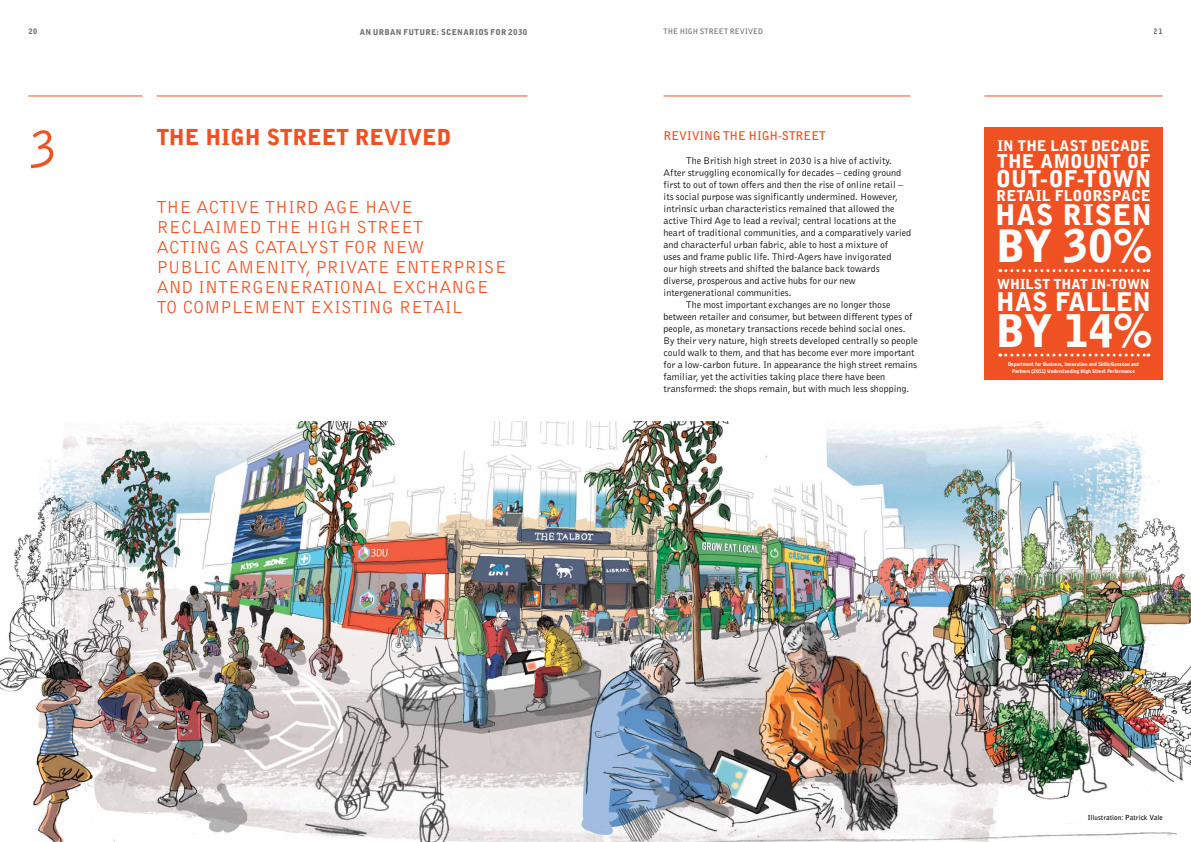
<style>
.page{position:relative;width:1191px;height:842px;background:#fff}
.page>*{position:absolute;margin:0;border:0;box-sizing:border-box;transform-origin:0 0}
.t1{font:58.5px "Bell Gothic BT";color:#f05123;scale:.91 1}
.t2{font:900 44.9px "Bell Gothic BT";color:#fff}
.t3{font:900 44.6px "Bell Gothic BT";color:#fff}
.t4{font:900 28.4px "Bell Gothic BT";letter-spacing:.025em;color:#fff}
.t5{font:900 25.7px "Bell Gothic BT";letter-spacing:.005em;color:#fff}
.t6{font:900 23.1px "Bell Gothic BT";letter-spacing:.005em;color:#fff}
.t7{font:900 22px "Bell Gothic BT";color:#f05123}
.t8{font:900 18.9px "Bell Gothic BT";color:#fff}
.t9{font:18px/20px "Bell Gothic BT";color:#f05123}
.t10{font:900 15px "Bell Gothic BT";letter-spacing:.01em;color:#fff}
.t11{font:900 14.7px "Bell Gothic BT";letter-spacing:.005em;color:#fff}
.t12{font:900 13.8px "Bell Gothic BT";color:#fff}
.t13{font:700 12px "Bell Gothic BT";color:#f05123}
.t14{font:10px "Bell Gothic BT";color:#000}
.t15{font:900 8px "Bell Gothic BT";letter-spacing:.045em;color:#6d6e71}
.t16{font:700 7.5px "Bell Gothic BT";letter-spacing:.005em;color:#6d6e71}
.t17{font:900 7.5px "Bell Gothic BT";color:#6d6e71}
.t18{font:700 7px "Bell Gothic BT";letter-spacing:.015em;color:#000}
.t19{font:900 5.1px/6.9px "Bell Gothic BT";letter-spacing:-.02em;color:#fff;text-align:center}
</style>
<div class="page">
<img style="left:0;top:421px;width:1191px;height:421px">
<hr style="left:157px;top:96px;width:370px;height:1px;background:#f05123">
<hr style="left:28px;top:96px;width:114px;height:1px;background:#f05123">
<hr style="left:663px;top:96px;width:247px;height:1px;background:#f05123">
<hr style="left:984px;top:96px;width:178px;height:1px;background:#f05123">
<div style="left:984px;top:128px;width:178px;height:252px;background:#f05123"></div>
<svg style="left:999px;top:269px;width:149px;height:3px"></svg>
<svg style="left:999px;top:354px;width:149px;height:3px"></svg>
<p class="t17" style="left:29px;top:27px;width:10px">20</p>
<p class="t15" style="left:360px;top:27px;width:169px">AN URBAN FUTURE: SCENARIOS FOR 2030</p>
<p class="t16" style="left:663px;top:26px;width:101px">THE HIGH STREET REVIVED</p>
<p class="t17" style="left:1153px;top:27px;width:10px">21</p>
<h3 class="t7" style="left:157px;top:124px;width:296px">TH E HIGH STREET REVIVED</h3>
<h1 class="t1" style="left:28px;top:111px;width:34px">3</h1>
<p class="t13" style="left:663px;top:127px;width:16px">Reviving</p>
<p class="t13" style="left:723px;top:127px;width:9px">the</p>
<p class="t13" style="left:748px;top:127px;width:42px">High-Street</p>
<p class="t14" style="left:686px;top:154px;width:207px">The British high street in 2030 is a hive of activity.</p>
<p class="t14" style="left:663px;top:166px;width:239px">After struggling economically for decades – ceding ground</p>
<p class="t14" style="left:663px;top:178px;width:241px">first to out of town offers and then the rise of online retail –</p>
<p class="t14" style="left:663px;top:190px;width:236px">its social purpose was significantly undermined. However,</p>
<p class="t14" style="left:663px;top:202px;width:232px">intrinsic urban characteristics remained that allowed the</p>
<p class="t14" style="left:663px;top:214px;width:234px">active Third Age to lead a revival; central locations at the</p>
<p class="t14" style="left:663px;top:226px;width:249px">heart of traditional communities, and a comparatively varied</p>
<p class="t14" style="left:663px;top:238px;width:226px">and characterful urban fabric, able to host a mixture of</p>
<p class="t14" style="left:663px;top:250px;width:229px">uses and frame public life. Third-Agers have invigorated</p>
<p class="t14" style="left:663px;top:262px;width:218px">our high streets and shifted the balance back towards</p>
<p class="t14" style="left:663px;top:274px;width:194px">diverse, prosperous and active hubs for our new</p>
<p class="t14" style="left:663px;top:286px;width:130px">intergenerational communities.</p>
<p class="t14" style="left:686px;top:298px;width:206px">The most important exchanges are no longer those</p>
<p class="t14" style="left:663px;top:310px;width:250px">between retailer and consumer, but between different types of</p>
<p class="t14" style="left:663px;top:322px;width:243px">people, as monetary transactions recede behind social ones.</p>
<p class="t14" style="left:663px;top:334px;width:256px">By their very nature, high streets developed centrally so people</p>
<p class="t14" style="left:663px;top:346px;width:252px">could walk to them, and that has become ever more important</p>
<p class="t14" style="left:663px;top:358px;width:255px">for a low-carbon future. In appearance the high street remains</p>
<p class="t14" style="left:663px;top:370px;width:223px">familiar, yet the activities taking place there have been</p>
<p class="t14" style="left:663px;top:382px;width:247px">transformed: the shops remain, but with much less shopping.</p>
<h3 class="t9" style="left:157px;top:197px;width:130px">Th e active Third</h3>
<h3 class="t9" style="left:324px;top:197px;width:91px">Age have</h3>
<h3 class="t9" style="left:157px;top:217px;width:47px">reclaim</h3>
<h3 class="t9" style="left:238px;top:217px;width:80px">edthe high</h3>
<h3 class="t9" style="left:356px;top:217px;width:11px">str</h3>
<h3 class="t9" style="left:389px;top:217px;width:32px">eet</h3>
<h3 class="t9" style="left:157px;top:237px;width:121px">acti ng as catal</h3>
<h3 class="t9" style="left:306px;top:237px;width:49px">yst for</h3>
<h3 class="t9" style="left:382px;top:237px;width:39px">new</h3>
<h3 class="t9" style="left:157px;top:257px;width:22px">publi</h3>
<h3 class="t9" style="left:157px;top:257px;width:351px;text-indent:54px">c am enity, private enterpris e and interg eneratio</h3>
<h3 class="t9" style="left:351px;top:277px;width:139px">nal exchang e</h3>
<h3 class="t9" style="left:157px;top:297px;width:187px">to com plem ent existi</h3>
<h3 class="t9" style="left:369px;top:297px;width:65px">ng retail</h3>
<h3 class="t11" style="left:997px;top:136px;width:154px">IN THE LAST DECADE</h3>
<h3 class="t8" style="left:997px;top:149px;width:154px">THE AMOUNT OF</h3>
<h3 class="t6" style="left:995px;top:164px;width:157px">OUT-OF-TOWN</h3>
<h3 class="t10" style="left:996px;top:186px;width:156px">RETAIL FLOORSPACE</h3>
<h3 class="t4" style="left:995px;top:197px;width:158px">HAS RISEN</h3>
<h3 class="t3" style="left:995px;top:218px;width:158px">BY 30%</h3>
<h3 class="t12" style="left:997px;top:275px;width:154px">WHILST THAT IN-TOWN</h3>
<h3 class="t5" style="left:996px;top:285px;width:156px">HAS FALLEN</h3>
<h2 class="t2" style="left:995px;top:303px;width:158px">BY 14%</h2>
<p class="t19" style="left:1008px;top:361px;width:133px">Department for Business, Innovation and Skills/Genecon and<br>Partners (2011) Understanding High Street Performance</p>
<p class="t18" style="left:1087px;top:812px;width:76px">Illustration: Patrick Vale</p>
</div>
